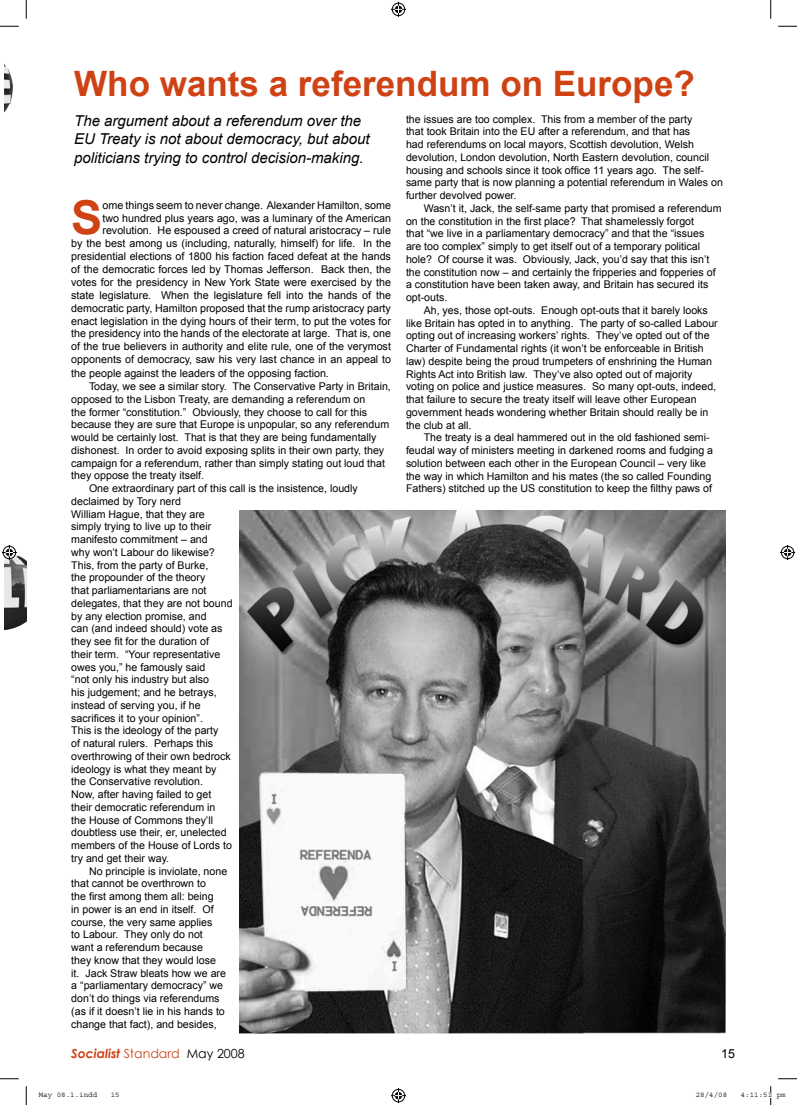
<style>
.page{position:relative;width:797px;height:1105px;background:#fff}
.page>*{position:absolute;margin:0;border:0;box-sizing:border-box;transform-origin:0 0}
.t1{font:700 46.62px "Arial";color:#ce4214}
.t2{font:700 35px "Arial";color:#ce4214}
.t3{font:italic 15px/18.8px "Arial";color:#000}
.t4{font:italic 700 12.5px "Century Gothic";color:#ce4214}
.t5{font:12.5px "Arial";color:#000}
.t6{font:10.75px/12.9px "Arial";color:#000;text-align:right}
.t7{font:10.62px/12.8px "Arial";color:#000}
.t8{font:7.5px "Courier";color:#000}
.s1{font-weight:400;font-style:normal}
.s2{font-weight:400;font-style:normal;color:#000}
</style>
<div class="page">
<img style="left:5px;top:65px;width:8px;height:47px">
<img style="left:5px;top:555px;width:21px;height:75px">
<img style="left:240px;top:510px;width:485px;height:523px">
<svg style="left:0;top:25px;width:19px;height:2px"></svg>
<svg style="left:778px;top:25px;width:19px;height:2px"></svg>
<svg style="left:0;top:1078px;width:19px;height:1px"></svg>
<svg style="left:778px;top:1078px;width:19px;height:1px"></svg>
<svg style="left:25px;top:0;width:2px;height:19px"></svg>
<svg style="left:25px;top:1086px;width:2px;height:19px"></svg>
<svg style="left:770px;top:0;width:1px;height:19px"></svg>
<svg style="left:391px;top:2px;width:15px;height:15px"></svg>
<svg style="left:391px;top:1088px;width:15px;height:15px"></svg>
<svg style="left:2px;top:545px;width:15px;height:15px"></svg>
<svg style="left:780px;top:545px;width:15px;height:15px"></svg>
<svg style="left:770px;top:1086px;width:2px;height:19px"></svg>
<h2 class="t2" style="left:74px;top:60px;width:622px">Who wants a referendum on Europe?</h2>
<h3 class="t3" style="left:74px;top:111px;width:297px">The argument about a referendum over the<br>EU Treaty is not about democracy, but about politicians trying to control decision-making.</h3>
<p class="t7" style="left:406px;top:112px;width:318px">the issues are too complex. This from a member of the party<br>that took Britain into the EU after a referendum, and that has<br>had referendums on local mayors, Scottish devolution, Welsh devolution, London devolution, North Eastern devolution, council housing and schools since it took office 11 years ago. The self&shy;same party that is now planning a potential referendum in Wales on further devolved power.</p>
<p class="t7" style="left:406px;top:202px;width:317px;text-indent:18px">Wasn’t it, Jack, the self-same party that promised a referendum on the constitution in the first place? That shamelessly forgot<br>that “we live in a parliamentary democracy” and that the “issues are too complex” simply to get itself out of a temporary political hole? Of course it was. Obviously, Jack, you’d say that this isn’t the constitution now – and certainly the fripperies and fopperies of a constitution have been taken away, and Britain has secured its opt-outs.</p>
<p class="t7" style="left:406px;top:304px;width:313px;text-indent:18px">Ah, yes, those opt-outs. Enough opt-outs that it barely looks like Britain has opted in to anything. The party of so-called Labour opting out of increasing workers’ rights. They’ve opted out of the Charter of Fundamental rights (it won’t be enforceable in British law) despite being the proud trumpeters of enshrining the Human Rights Act into British law. They’ve also opted out of majority voting on police and justice measures. So many opt-outs, indeed, that failure to secure the treaty itself will leave other European government heads wondering whether Britain should really be in the club at all.</p>
<p class="t7" style="left:406px;top:431px;width:309px;text-indent:18px">The treaty is a deal hammered out in the old fashioned semi&shy;feudal way of ministers meeting in darkened rooms and fudging a solution between each other in the European Council – very like the way in which Hamilton and his mates (the so called Founding Fathers) stitched up the US constitution to keep the filthy paws of</p>
<h1 class="t1" style="left:71px;top:187px;width:33px">S</h1>
<p class="t6" style="left:71px;top:199px;width:321px">ome things seem to never change. Alexander Hamilton, some<br>two hundred plus years ago, was a luminary of the American revolution. He espoused a creed of natural aristocracy – rule<br>by the best among us (including, naturally, himself) for life. In the presidential elections of 1 800 his faction faced defeat at the hands of the democratic forces led by Thomas Jefferson. Back then, the votes for the presidency in New York State were exercised by the state legislature. When the legislature fell into the hands of the democratic party, Hamilton proposed that the rump aristocracy party enact legislation in the dying hours of their term, to put the votes for the presidency into the hands of the electorate at large. That is, one of the true believers in authority and elite rule, one of the verymost opponents of democracy, saw his very last chance in an appeal to</p>
<p class="t6" style="left:71px;top:367px;width:259px">the people against the leaders of the opposing faction.</p>
<p class="t7" style="left:89px;top:380px;width:303px">Today, we see a similar story. The Conservative Party in Britain,</p>
<p class="t7" style="left:71px;top:393px;width:295px">opposed to the Lisbon Treaty, are demanding a referendum on</p>
<p class="t7" style="left:71px;top:406px;width:297px">the former “constitution.” Obviously, they choose to call for this</p>
<p class="t7" style="left:71px;top:418px;width:319px">because they are sure that Europe is unpopular, so any referendum</p>
<p class="t7" style="left:71px;top:431px;width:307px">would be certainly lost. That is that they are being fundamentally</p>
<p class="t7" style="left:71px;top:444px;width:314px">dishonest. In order to avoid exposing splits in their own party, they</p>
<p class="t7" style="left:71px;top:457px;width:315px">campaign for a referendum, rather than simply stating out loud that</p>
<p class="t7" style="left:71px;top:469px;width:134px">they oppose the treaty itself.</p>
<p class="t7" style="left:89px;top:482px;width:270px">One extraordinary part of this call is the insistence, loudly</p>
<p class="t7" style="left:71px;top:495px;width:111px">declaimed by Tory nerd</p>
<p class="t7" style="left:71px;top:508px;width:135px">William Hague, that they are</p>
<p class="t7" style="left:71px;top:520px;width:141px">simply trying to live up to their</p>
<p class="t7" style="left:71px;top:533px;width:138px">manifesto commitment – and</p>
<p class="t7" style="left:71px;top:546px;width:145px">why won’t Labour do likewise?</p>
<p class="t7" style="left:71px;top:559px;width:138px">This, from the party of Burke,</p>
<p class="t7" style="left:71px;top:571px;width:136px">the propounder of the theory</p>
<p class="t7" style="left:71px;top:584px;width:137px">that parliamentarians are not</p>
<p class="t7" style="left:71px;top:597px;width:163px">delegates, that they are not bound</p>
<p class="t7" style="left:71px;top:610px;width:137px">by any election promise, and</p>
<p class="t7" style="left:71px;top:622px;width:153px">can (and indeed should) vote as</p>
<p class="t7" style="left:71px;top:635px;width:139px">they see fit for the duration of</p>
<p class="t7" style="left:71px;top:648px;width:151px">their term. “Your representative</p>
<p class="t7" style="left:71px;top:661px;width:136px">owes you,” he famously said</p>
<p class="t7" style="left:71px;top:673px;width:139px">“not only his industry but also</p>
<p class="t7" style="left:71px;top:686px;width:147px">his judgement; and he betrays,</p>
<p class="t7" style="left:71px;top:699px;width:131px">instead of serving you, if he</p>
<p class="t7" style="left:71px;top:712px;width:133px">sacrifices it to your opinion”.</p>
<p class="t7" style="left:71px;top:724px;width:149px">This is the ideology of the party</p>
<p class="t7" style="left:71px;top:737px;width:143px">of natural rulers. Perhaps this</p>
<p class="t7" style="left:71px;top:750px;width:161px">overthrowing of their own bedrock</p>
<p class="t7" style="left:71px;top:763px;width:147px">ideology is what they meant by</p>
<p class="t7" style="left:71px;top:775px;width:133px">the Conservative revolution.</p>
<p class="t7" style="left:71px;top:788px;width:141px">Now, after having failed to get</p>
<p class="t7" style="left:71px;top:801px;width:146px">their democratic referendum in</p>
<p class="t7" style="left:71px;top:814px;width:143px">the House of Commons they’ll</p>
<p class="t7" style="left:71px;top:826px;width:157px">doubtless use their, er, unelected</p>
<p class="t7" style="left:71px;top:839px;width:162px">members of the House of Lords to</p>
<p class="t7" style="left:71px;top:852px;width:99px">try and get their way.</p>
<p class="t7" style="left:89px;top:865px;width:140px">No principle is inviolate, none</p>
<p class="t7" style="left:71px;top:877px;width:136px">that cannot be overthrown to</p>
<p class="t7" style="left:71px;top:890px;width:144px">the first among them all: being</p>
<p class="t7" style="left:71px;top:903px;width:144px">in power is an end in itself. Of</p>
<p class="t7" style="left:71px;top:916px;width:143px">course, the very same applies</p>
<p class="t7" style="left:71px;top:928px;width:133px">to Labour. They only do not</p>
<p class="t7" style="left:71px;top:941px;width:133px">want a referendum because</p>
<p class="t7" style="left:71px;top:954px;width:146px">they know that they would lose</p>
<p class="t7" style="left:71px;top:967px;width:156px">it. Jack Straw bleats how we are</p>
<p class="t7" style="left:71px;top:979px;width:153px">a “parliamentary democracy” we</p>
<p class="t7" style="left:71px;top:992px;width:150px">don’t do things via referendums</p>
<p class="t7" style="left:71px;top:1005px;width:155px">(as if it doesn’t lie in his hands to</p>
<p class="t7" style="left:71px;top:1018px;width:147px">change that fact), and besides,</p>
<p class="t4" style="left:71px;top:1044px;width:175px">Socialist <span class="s1">Standard</span> <span class="s2">May 2008</span></p>
<p class="t5" style="left:721px;top:1045px;width:15px">1 5</p>
<p class="t8" style="left:39px;top:1091px;width:60px">May 08.1.indd</p>
<p class="t8" style="left:111px;top:1091px;width:10px">15</p>
<p class="t8" style="left:695px;top:1091px;width:33px">28/4/08</p>
<p class="t8" style="left:740px;top:1091px;width:46px">4:11:51 pm</p>
</div>
